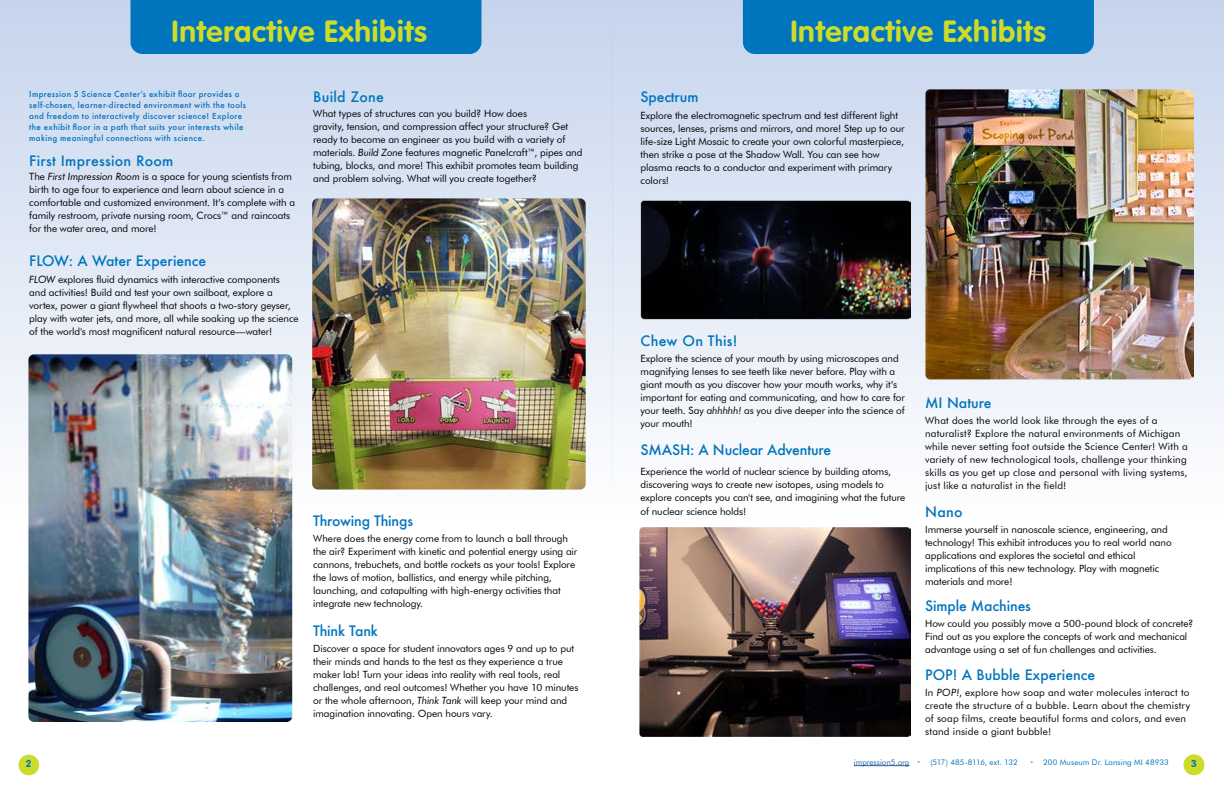
<style>
.page{position:relative;width:1224px;height:792px;background:#fff}
.page>*{position:absolute;margin:0;border:0;box-sizing:border-box;transform-origin:0 0}
.t1{font:700 30px "VAG Rounded";letter-spacing:.025em;color:#cddb29}
.t2{font:700 14px "Futura";color:#0074bd}
.t3{font:700 14px "Futura";letter-spacing:.02em;color:#0074bd}
.t4{font:10px/13px "Futura BT";letter-spacing:-.005em;color:#000101}
.t5{font:10px/13px "Futura BT";letter-spacing:.02em;color:#000101}
.t6{font:700 10px "VAG Rounded";color:#0074bd}
.t7{font:700 8px/11px "Futura";letter-spacing:.045em;color:#0074bd}
.t8{font:7.8px "Futura BT";letter-spacing:.015em;color:#0074bd}
.s1{font-style:italic}
.s2{color:#215e9e}
.s3{color:#f9a350}
</style>
<div class="page">
<div style="left:1184px;top:755px;width:20px;height:20px;background:#cddb29;border-radius:50%"></div>
<div style="left:612px;top:0;width:612px;height:517px;background:linear-gradient(to bottom,#c4d3eb,#fdfdfd)"></div>
<div style="left:0;top:0;width:612px;height:517px;background:linear-gradient(to bottom,#c6d4ed,#fefefe)"></div>
<div style="left:130px;top:0;width:352px;height:54px;background:#0074bd"></div>
<div style="left:18px;top:755px;width:21px;height:20px;background:#cddb29;border-radius:50%"></div>
<div style="left:1184px;top:754px;width:20px;height:21px;background:#cddb29;border-radius:50%"></div>
<div style="left:743px;top:0;width:351px;height:54px;background:#0074bd"></div>
<img style="left:28px;top:354px;width:264px;height:368px">
<img style="left:312px;top:198px;width:274px;height:292px">
<img style="left:925px;top:88px;width:268px;height:291px">
<img style="left:640px;top:527px;width:271px;height:209px">
<img style="left:641px;top:200px;width:269px;height:120px">
<hr style="left:854px;top:765px;width:55px;height:1px;background:#215e9e">
<h1 class="t1" style="left:172px;top:13px;width:257px">Interactive Exhibits</h1>
<h1 class="t1" style="left:790px;top:13px;width:257px">Interactive Exhibits</h1>
<p class="t7" style="left:29px;top:88px;width:218px">Impression 5 Science Center’s exhibit floor provides a self-chosen, learner-directed environment with the tools and freedom to interactively discover science! Explore the exhibit floor in a path that suits your interests while making meaningful connections with science.</p>
<h2 class="t3" style="left:29px;top:151px;width:146px">First Impression Room</h2>
<p class="t4" style="left:29px;top:170px;width:267px">The <span class="s1">First Impression Room</span> is a space for young scientists from birth to age four to experience and learn about science in a comfortable and customized environment. It’s complete with a family restroom, private nursing room, Crocs™ and raincoats for the water area, and more!</p>
<h2 class="t2" style="left:29px;top:252px;width:179px">FLOW: A Water Experience</h2>
<p class="t4" style="left:29px;top:273px;width:271px"><span class="s1">FLOW</span> explores fluid dynamics with interactive components and activities! Build and test your own sailboat, explore a vortex, power a giant flywheel that shoots a two-story geyser, play with water jets, and more, all while soaking up the science of the world's most magnificent natural resource—water!</p>
<h2 class="t2" style="left:313px;top:87px;width:72px">Build Zone</h2>
<p class="t4" style="left:313px;top:107px;width:271px">What types of structures can you build? How does<br>gravity, tension, and compression affect your structure? Get ready to become an engineer as you build with a variety of materials. <span class="s1">Build Zone</span> features magnetic Panelcraft™, pipes and tubing, blocks, and more! This exhibit promotes team building and problem solving. What will you create together?</p>
<h2 class="t2" style="left:313px;top:511px;width:101px">Throwing Things</h2>
<p class="t4" style="left:313px;top:532px;width:266px">Where does the energy come from to launch a ball through the air? Experiment with kinetic and potential energy using air cannons, trebuchets, and bottle rockets as your tools! Explore the laws of motion, ballistics, and energy while pitching, launching, and catapulting with high-energy activities that integrate new technology.</p>
<h2 class="t2" style="left:313px;top:621px;width:66px">Think Tank</h2>
<p class="t4" style="left:313px;top:642px;width:267px">Discover a space for student innovators ages 9 and up to put their minds and hands to the test as they experience a true maker lab! Turn your ideas into reality with real tools, real challenges, and real outcomes! Whether you have 10 minutes or the whole afternoon, <span class="s1">Think Tank</span> will keep your mind and imagination innovating. Open hours vary.</p>
<h2 class="t2" style="left:641px;top:87px;width:59px">Spectrum</h2>
<p class="t4" style="left:641px;top:109px;width:266px">Explore the electromagnetic spectrum and test different light sources, lenses, prisms and mirrors, and more! Step up to our life-size Light Mosaic to create your own colorful masterpiece, then strike a pose at the Shadow Wall. You can see how plasma reacts to a conductor and experiment with primary colors!</p>
<h2 class="t3" style="left:641px;top:332px;width:98px">Chew On This!</h2>
<p class="t4" style="left:641px;top:352px;width:266px">Explore the science of your mouth by using microscopes and magnifying lenses to see teeth like never before. Play with a giant mouth as you discover how your mouth works, why it’s important for eating and communicating, and how to care for your teeth. Say <span class="s1">ahhhhh!</span> as you dive deeper into the science of your mouth!</p>
<h2 class="t2" style="left:641px;top:440px;width:192px">SMASH: A Nuclear Adventure</h2>
<p class="t4" style="left:641px;top:465px;width:266px">Experience the world of nuclear science by building atoms, discovering ways to create new isotopes, using models to explore concepts you can't see, and imagining what the future</p>
<p class="t4" style="left:641px;top:505px;width:107px">of nuclear science holds!</p>
<h2 class="t2" style="left:925px;top:393px;width:68px">MI Nature</h2>
<p class="t5" style="left:925px;top:414px;width:264px">What does the world look like through the eyes of a naturalist? Explore the natural environments of Michigan while never setting foot outside the Science Center! With a variety of new technological tools, challenge your thinking skills as you get up close and personal with living systems, just like a naturalist in the field!</p>
<h2 class="t2" style="left:925px;top:502px;width:39px">Nano</h2>
<p class="t4" style="left:925px;top:523px;width:248px">Immerse yourself in nanoscale science, engineering, and technology! This exhibit introduces you to real world nano applications and explores the societal and ethical implications of this new technology. Play with magnetic materials and more!</p>
<h2 class="t2" style="left:925px;top:596px;width:107px">Simple Machines</h2>
<p class="t4" style="left:925px;top:617px;width:270px">How could you possibly move a 500-pound block of concrete?<br>Find out as you explore the concepts of work and mechanical advantage using a set of fun challenges and activities.</p>
<h2 class="t2" style="left:925px;top:665px;width:172px">POP! A Bubble Experience</h2>
<p class="t5" style="left:925px;top:686px;width:267px">In <span class="s1">POP!</span>, explore how soap and water molecules interact to create the structure of a bubble. Learn about the chemistry of soap films, create beautiful forms and colors, and even stand inside a giant bubble!</p>
<p class="t8" style="left:854px;top:757px;width:165px"><span class="s2">impression5.org</span> <span class="s3">•</span> (517) 485-8116, ext. 132</p>
<p class="t8" style="left:1029px;top:757px;width:141px"><span class="s3">•</span> 200 Museum Dr. Lansing MI 48933</p>
<p class="t6" style="left:26px;top:758px;width:7px">2</p>
<p class="t8" style="left:822px;top:758px;width:141px"><span class="s3">•</span> 200 Museum Dr. Lansing MI 48933</p>
<p class="t8" style="left:973px;top:758px;width:75px"><span class="s3">•</span> #MyImpression5</p>
<p class="t8" style="left:1058px;top:758px;width:111px"><span class="s3">•</span> facebook.com/impression5</p>
<p class="t6" style="left:1191px;top:758px;width:7px">3</p>
</div>
